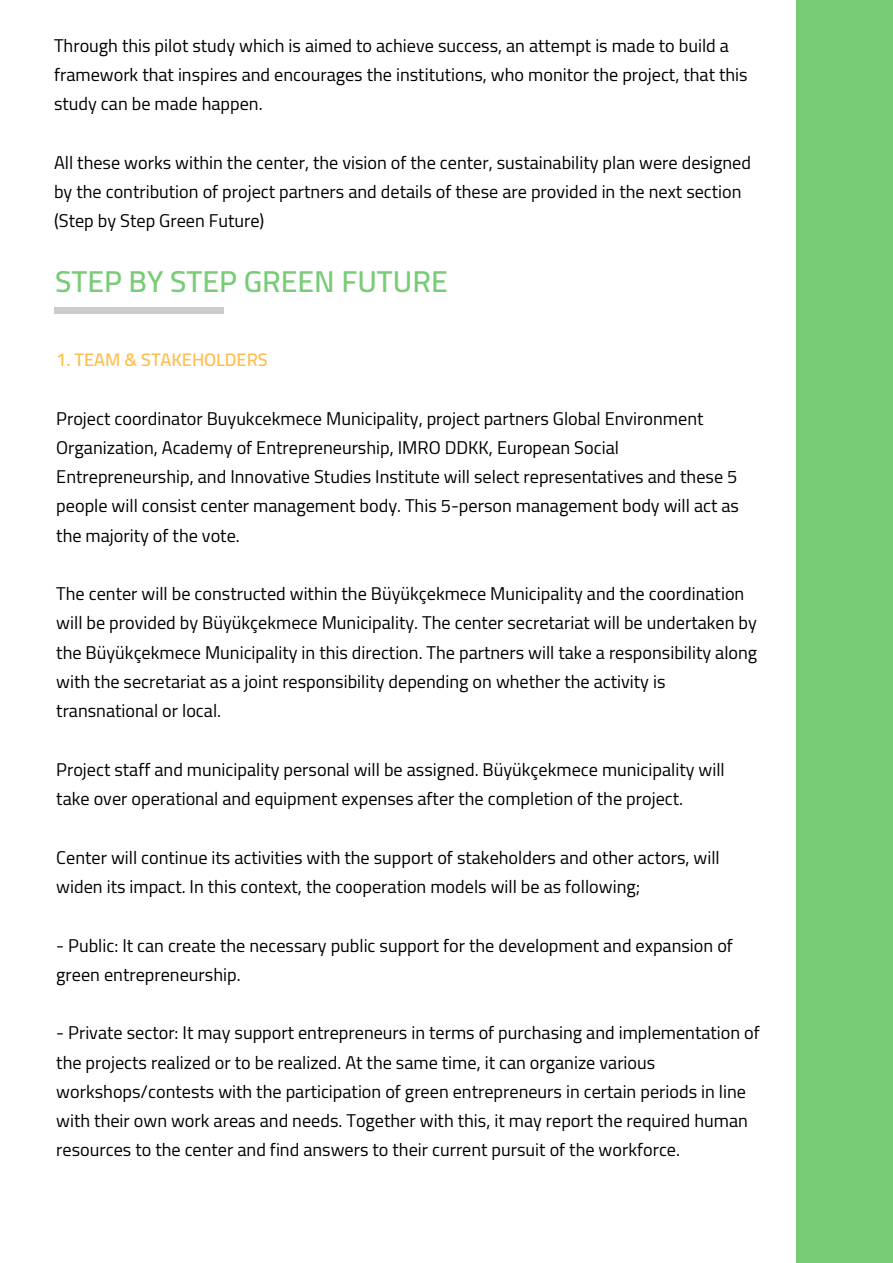
<style>
.page{position:relative;width:893px;height:1263px;background:#fff}
.page>*{position:absolute;margin:0;border:0;box-sizing:border-box;transform-origin:0 0}
.t1{font:600 30.15px "Cairo";color:#78cc76}
.t2{font:18.15px/29.2px "Cairo";color:#000}
.t3{font:600 18.15px "Cairo";color:#ffbd4a}
</style>
<div class="page">
<div style="left:796px;top:0;width:97px;height:1263px;background:#78cc76"></div>
<div style="left:54px;top:308px;width:170px;height:6px;background:#ccc"></div>
<p class="t2" style="left:54px;top:31px;width:695px">Through this pilot study which is aimed to achieve success, an attempt is made to build a framework that inspires and encourages the institutions, who monitor the project, that this study can be made happen.</p>
<p class="t2" style="left:54px;top:148px;width:698px">All these works within the center, the vision of the center, sustainability plan were designed by the contribution of project partners and details of these are provided in the next section (Step by Step Green Future)</p>
<h1 class="t1" style="left:55px;top:264px;width:394px">STEP BY STEP GREEN FUTURE</h1>
<p class="t3" style="left:56px;top:349px;width:213px">1. TEAM &amp; STAKEHOLDERS</p>
<p class="t2" style="left:56px;top:404px;width:684px">Project coordinator Buyukcekmece Municipality, project partners Global Environment Organization, Academy of Entrepreneurship, IMRO DDKK, European Social Entrepreneurship, and Innovative Studies Institute will select representatives and these 5 people will consist center management body. This 5-person management body will act as the majority of the vote.</p>
<p class="t2" style="left:56px;top:579px;width:702px">The center will be constructed within the Büyükçekmece Municipality and the coordination will be provided by Büyükçekmece Municipality. The center secretariat will be undertaken by the Büyükçekmece Municipality in this direction. The partners will take a responsibility along with the secretariat as a joint responsibility depending on whether the activity is transnational or local.</p>
<p class="t2" style="left:56px;top:755px;width:670px">Project staff and municipality personal will be assigned. Büyükçekmece municipality will take over operational and equipment expenses after the completion of the project.</p>
<p class="t2" style="left:56px;top:843px;width:665px">Center will continue its activities with the support of stakeholders and other actors, will widen its impact. In this context, the cooperation models will be as following;</p>
<p class="t2" style="left:56px;top:931px;width:678px">- Public: It can create the necessary public support for the development and expansion of green entrepreneurship.</p>
<p class="t2" style="left:56px;top:1018px;width:705px">- Private sector: It may support entrepreneurs in terms of purchasing and implementation of the projects realized or to be realized. At the same time, it can organize various workshops/contests with the participation of green entrepreneurs in certain periods in line with their own work areas and needs. Together with this, it may report the required human resources to the center and find answers to their current pursuit of the workforce.</p>
</div>
